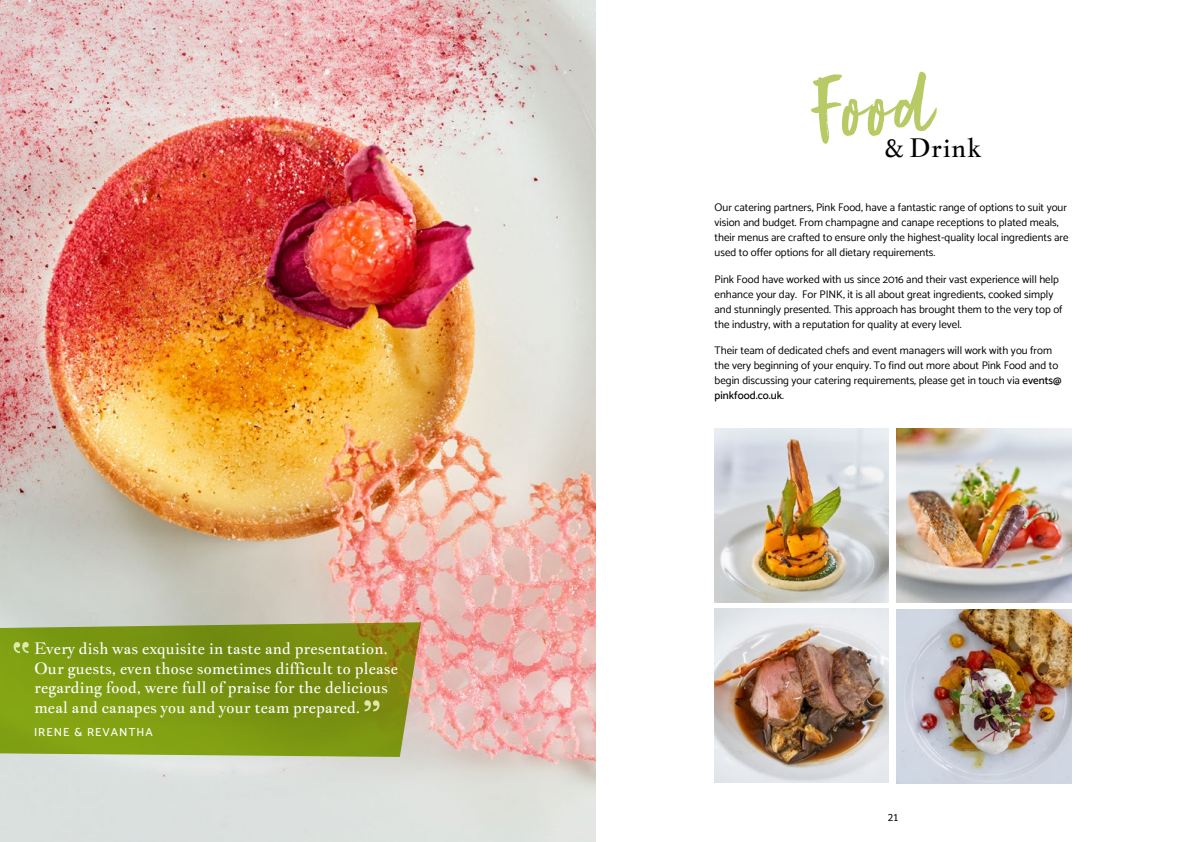
<style>
.page{position:relative;width:1191px;height:842px;background:#fff}
.page>*{position:absolute;margin:0;border:0;box-sizing:border-box;transform-origin:0 0}
.t1{font:85px "Human Nature";color:#b7ca66}
.t2{font:26px "Jacques Francois";color:#000}
.t3{font:16px/19.4px "Jacques Francois";letter-spacing:-.02em;color:#fff}
.t4{font:500 11.7px "Catamaran";letter-spacing:.09em;color:#fff}
.t5{font:11px/15px "Catamaran";color:#000}
.t6{font:10px "Sarabun";color:#000}
.s1{font-weight:500}
</style>
<div class="page">
<img style="left:0;top:0;width:595px;height:842px">
<svg style="left:0;top:622px;width:421px;height:135px"></svg>
<svg style="left:14px;top:642px;width:15px;height:11px"></svg>
<img style="left:896px;top:428px;width:175px;height:174px">
<img style="left:896px;top:609px;width:175px;height:175px">
<img style="left:714px;top:608px;width:175px;height:174px">
<img style="left:714px;top:428px;width:175px;height:174px">
<svg style="left:364px;top:700px;width:15px;height:11px"></svg>
<h3 class="t3" style="left:34px;top:639px;width:366px">Every dish was exquisite in taste and presentation.<br>Our guests, even those sometimes difficult to please regarding food, were full of praise for the delicious meal and canapes you and your team prepared.</h3>
<p class="t4" style="left:34px;top:725px;width:120px">IRENE &amp; REVANTHA</p>
<h1 class="t1" style="left:810px;top:69px;width:125px">Food</h1>
<h2 class="t2" style="left:884px;top:131px;width:98px">&amp; Drink</h2>
<p class="t5" style="left:714px;top:200px;width:355px">Our catering partners, Pink Food, have a fantastic range of options to suit your vision and budget. From champagne and canape receptions to plated meals, their menus are crafted to ensure only the highest-quality local ingredients are used to offer options for all dietary requirements.</p>
<p class="t5" style="left:714px;top:271px;width:349px">Pink Food have worked with us since 2016 and their vast experience will help enhance your day. For PINK, it is all about great ingredients, cooked simply and stunningly presented. This approach has brought them to the very top of the industry, with a reputation for quality at every level.</p>
<p class="t5" style="left:714px;top:343px;width:348px">Their team of dedicated chefs and event managers will work with you from the very beginning of your enquiry. To find out more about Pink Food and to begin discussing your catering requirements, please get in touch via <span class="s1">events@ pinkfood.co.uk</span>.</p>
<p class="t6" style="left:887px;top:812px;width:12px">21</p>
</div>
